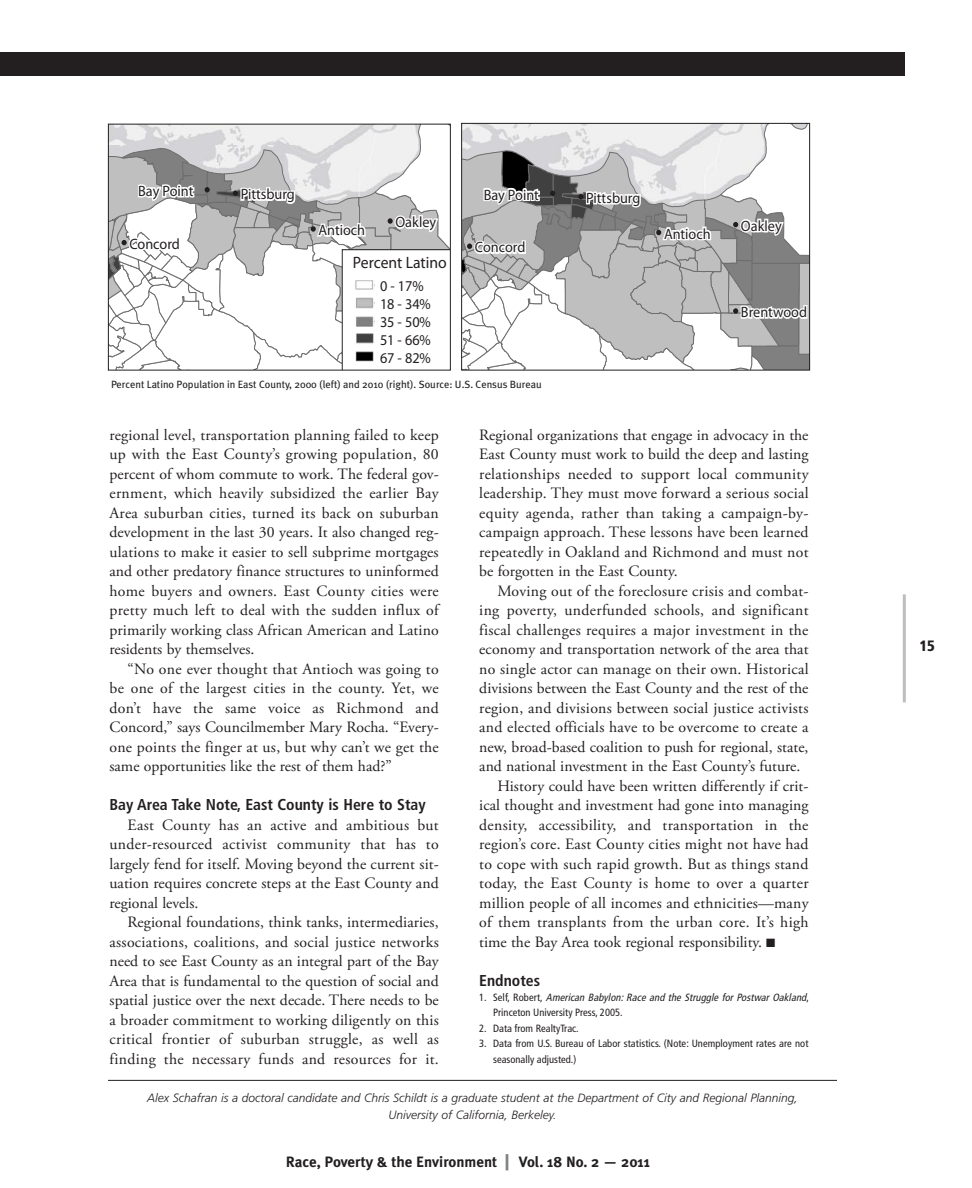
<style>
.page{position:relative;width:972px;height:1188px;background:#fff}
.page>*{position:absolute;margin:0;border:0;box-sizing:border-box;transform-origin:0 0}
.t1{font:16.5px "Myriad Pro";color:#231f20;scale:.95 1}
.t2{font:15.75px/19.5px "Adobe Garamond Pro";letter-spacing:.01em;color:#231f20;text-align:justify}
.t3{font:700 condensed 15.75px "Frutiger";color:#231f20}
.t4{font:15px/18px "Myriad Pro";color:#231f20;scale:.95 1}
.t5{font:700 15px "Meta Plus";color:#231f20}
.t6{font:900 condensed 15px "Frutiger";color:#231f20}
.t7{font:italic 300 12px/16.5px "Frutiger";color:#231f20;text-align:center}
.t8{font:condensed 10.5px/15.5px "Frutiger";letter-spacing:.005em;color:#231f20}
.t9{font:italic condensed 10.5px/15.5px "Frutiger";color:#231f20}
.t10{font:10.5px "Meta Plus";color:#231f20}
.s1{font-style:normal}
.s2{font-size:21px;color:#808285}
</style>
<div class="page">
<hr style="left:903px;top:594px;width:3px;height:108px;background:#bcbdc0">
<hr style="left:108px;top:1080px;width:729px;height:1px;background:#231f20">
<div style="left:0;top:52px;width:904px;height:24px;background:#231f20"></div>
<svg style="left:110px;top:126px;width:339px;height:242px"></svg>
<div style="left:108px;top:124px;width:343px;height:246px;border:1px solid #231f20"></div>
<svg style="left:463px;top:125px;width:345px;height:243px"></svg>
<div style="left:461px;top:123px;width:349px;height:247px;border:1px solid #231f20"></div>
<p class="t4" style="left:138px;top:183px;width:60px">Bay Point</p>
<p class="t4" style="left:241px;top:187px;width:59px">Pittsburg</p>
<p class="t4" style="left:129px;top:236px;width:55px">Concord</p>
<p class="t4" style="left:319px;top:222px;width:51px">Antioch</p>
<p class="t4" style="left:395px;top:214px;width:44px">Oakley</p>
<p class="t1" style="left:353px;top:256px;width:100px">Percent Latino</p>
<p class="t4" style="left:380px;top:278px;width:55px">0 - 17%<br>18 - 34%<br>35 - 50%<br>51 - 66%<br>67 - 82%</p>
<p class="t4" style="left:484px;top:187px;width:60px">Bay Point</p>
<p class="t4" style="left:586px;top:190px;width:59px">Pittsburg</p>
<p class="t4" style="left:475px;top:240px;width:55px">Concord</p>
<p class="t10" style="left:111px;top:378px;width:432px">Percent Latino Population in East County, 2000 (left) and 2010 (right). Source: U.S. Census Bureau</p>
<p class="t4" style="left:664px;top:226px;width:51px">Antioch</p>
<p class="t4" style="left:741px;top:218px;width:44px">Oakley</p>
<p class="t4" style="left:741px;top:304px;width:71px">Brentwood</p>
<p class="t2" style="left:110px;top:426px;width:331px">regional level, transportation planning failed to keep up with the East County’s growing population, 80 percent of whom commute to work. The federal gov&shy;ernment, which heavily subsidized the earlier Bay Area suburban cities, turned its back on suburban development in the last 30 years. It also changed reg&shy;ulations to make it easier to sell subprime mortgages and other predatory finance structures to uninformed home buyers and owners. East County cities were pretty much left to deal with the sudden influx of primarily working class African American and Latino residents by themselves.</p>
<p class="t2" style="left:110px;top:660px;width:331px;text-indent:18px">“No one ever thought that Antioch was going to be one of the largest cities in the county. Yet, we don’t have the same voice as Richmond and Concord,” says Councilmember Mary Rocha. “Every&shy;one points the finger at us, but why can’t we get the same opportunities like the rest of them had?”</p>
<p class="t3" style="left:110px;top:798px;width:318px">Bay Area Take Note, East County is Here to Stay</p>
<p class="t2" style="left:109px;top:816px;width:331px;text-indent:18px">East County has an active and ambitious but under-resourced activist community that has to largely fend for itself. Moving beyond the current sit&shy;uation requires concrete steps at the East County and regional levels.</p>
<p class="t2" style="left:110px;top:914px;width:331px;text-indent:18px">Regional foundations, think tanks, intermediaries, associations, coalitions, and social justice networks need to see East County as an integral part of the Bay Area that is fundamental to the question of social and spatial justice over the next decade. There needs to be a broader commitment to working diligently on this critical frontier of suburban struggle, as well as finding the necessary funds and resources for it.</p>
<p class="t2" style="left:479px;top:426px;width:331px">Regional organizations that engage in advocacy in the East County must work to build the deep and lasting relationships needed to support local community leadership. They must move forward a serious social equity agenda, rather than taking a campaign-by&shy;campaign approach. These lessons have been learned repeatedly in Oakland and Richmond and must not be forgotten in the East County.</p>
<p class="t2" style="left:497px;top:582px;width:313px">Moving out of the foreclosure crisis and combat-</p>
<p class="t2" style="left:479px;top:602px;width:331px">ing poverty, underfunded schools, and significant</p>
<p class="t2" style="left:479px;top:621px;width:331px">fiscal challenges requires a major investment in the</p>
<p class="t2" style="left:479px;top:641px;width:331px">economy and transportation network of the area that</p>
<p class="t2" style="left:479px;top:660px;width:331px">no single actor can manage on their own. Historical</p>
<p class="t2" style="left:479px;top:680px;width:331px">divisions between the East County and the rest of the</p>
<p class="t2" style="left:479px;top:699px;width:331px">region, and divisions between social justice activists</p>
<p class="t2" style="left:479px;top:719px;width:331px">and elected officials have to be overcome to create a</p>
<p class="t2" style="left:479px;top:738px;width:331px">new, broad-based coalition to push for regional, state,</p>
<p class="t2" style="left:479px;top:758px;width:323px">and national investment in the East County’s future.</p>
<p class="t2" style="left:497px;top:777px;width:313px">History could have been written differently if crit-</p>
<p class="t2" style="left:479px;top:797px;width:331px">ical thought and investment had gone into managing</p>
<p class="t2" style="left:479px;top:816px;width:331px">density, accessibility, and transportation in the</p>
<p class="t2" style="left:479px;top:836px;width:331px">region’s core. East County cities might not have had</p>
<p class="t2" style="left:479px;top:855px;width:331px">to cope with such rapid growth. But as things stand</p>
<p class="t2" style="left:479px;top:875px;width:331px">today, the East County is home to over a quarter</p>
<p class="t2" style="left:479px;top:894px;width:331px">million people of all incomes and ethnicities—many</p>
<p class="t2" style="left:479px;top:914px;width:331px">of them transplants from the urban core. It’s high</p>
<p class="t2" style="left:479px;top:933px;width:298px">time the Bay Area took regional responsibility. ■</p>
<p class="t3" style="left:479px;top:974px;width:62px">Endnotes</p>
<p class="t9" style="left:493px;top:990px;width:317px;text-indent:-14px"><span class="s1">1 . S e l f, R o b e r t ,</span> American Babylon: Race and the Struggle for Postwar Oakland<span class="s1">,<br>Princeton University Press, 2005.</span></p>
<p class="t8" style="left:479px;top:1021px;width:101px">2. Data from RealtyTrac.</p>
<p class="t8" style="left:493px;top:1037px;width:317px;text-indent:-14px">3. Data from U.S. Bureau of Labor statistics. (Note: Unemployment rates are not seasonally adjusted.)</p>
<p class="t7" style="left:147px;top:1091px;width:652px">Alex Schafran is a doctoral candidate and Chris Schildt is a graduate student at the Department of City and Regional Planning,<br>University of California, Berkeley.</p>
<p class="t5" style="left:286px;top:1153px;width:366px">Race, Poverty &amp; the Environment <span class="s2">|</span> Vol. 18 No. 2 — 2011</p>
<p class="t6" style="left:920px;top:640px;width:17px">15</p>
</div>
